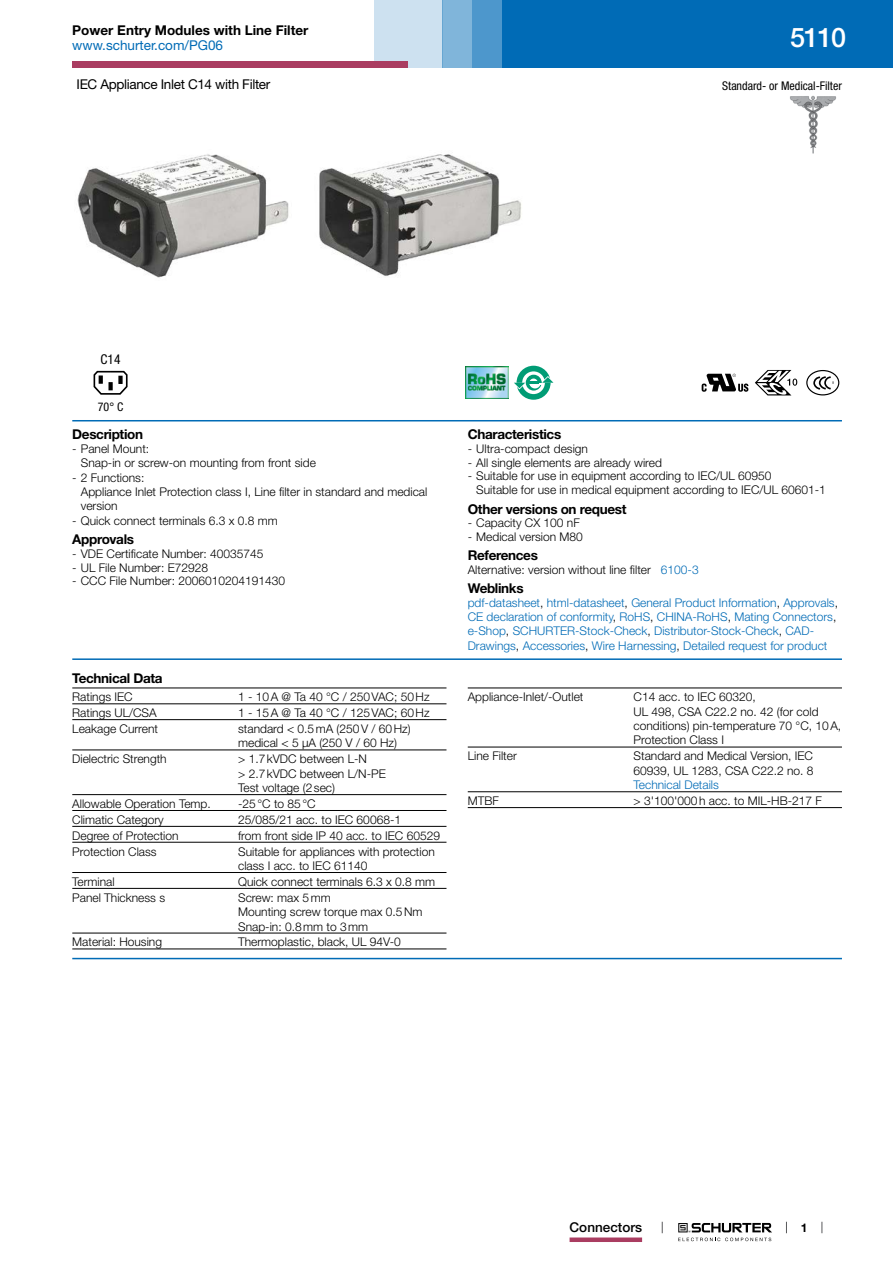
<style>
.page{position:relative;width:893px;height:1263px;background:#fff}
.page>*{position:absolute;margin:0;border:0;box-sizing:border-box;transform-origin:0 0}
.t1{font:500 27px "Helvetica Neue LT";color:#fff}
.t2{font:700 13.5px "Helvetica Neue LT";letter-spacing:-.025em;color:#000}
.t3{font:700 13.5px "Helvetica Neue LT";color:#000}
.t4{font:13.5px "Helvetica Neue LT";letter-spacing:-.025em;color:#000}
.t5{font:13.5px "Helvetica Neue LT";color:#006bb6}
.t6{font:500 13.5px "Helvetica Neue LT";color:#000}
.t7{font:condensed 13.5px "Helvetica Neue LT";color:#000}
.t8{font:300 12px/14.4px "Helvetica Neue LT";color:#000}
.t9{font:300 12px/14.4px "Helvetica Neue LT";color:#006bb6}
.t10{font:condensed 12px "Helvetica Neue LT";color:#000}
.t11{font:700 12px "Helvetica Neue LT";color:#000}
.s1{color:#006bb6}
.s2{color:#000}
</style>
<div class="page">
<svg style="left:678px;top:1223px;width:94px;height:18px"></svg>
<div style="left:502px;top:0;width:391px;height:68px;background:#006bb6"></div>
<div style="left:442px;top:0;width:30px;height:68px;background:#80b5da"></div>
<div style="left:472px;top:0;width:30px;height:68px;background:#4d97cc"></div>
<div style="left:374px;top:0;width:68px;height:68px;background:#cde1f0"></div>
<div style="left:72px;top:62px;width:336px;height:6px;background:#aa3d61"></div>
<div style="left:570px;top:1237px;width:72px;height:5px;background:#aa3d61"></div>
<img style="left:77px;top:154px;width:212px;height:124px">
<img style="left:319px;top:154px;width:202px;height:122px">
<img style="left:790px;top:95px;width:46px;height:59px">
<img style="left:466px;top:367px;width:42px;height:31px">
<div style="left:517px;top:366px;width:34px;height:34px;background:#009c75;border-radius:50%"></div>
<svg style="left:522px;top:371px;width:23px;height:23px"></svg>
<svg style="left:526px;top:375px;width:16px;height:16px"></svg>
<svg style="left:514px;top:375px;width:40px;height:14px"></svg>
<svg style="left:702px;top:374px;width:46px;height:18px"></svg>
<svg style="left:755px;top:370px;width:42px;height:25px"></svg>
<div style="left:806px;top:370px;width:33px;height:25px;border:1px solid #000;border-radius:50%"></div>
<svg style="left:813px;top:376px;width:21px;height:14px"></svg>
<svg style="left:94px;top:371px;width:34px;height:24px"></svg>
<hr style="left:72px;top:420px;width:770px;height:1px;background:#006bb6">
<hr style="left:72px;top:658px;width:770px;height:2px;background:#006bb6">
<hr style="left:72px;top:687px;width:374px;height:1px;background:#000">
<hr style="left:72px;top:703px;width:374px;height:1px;background:#000">
<hr style="left:72px;top:719px;width:374px;height:1px;background:#000">
<hr style="left:72px;top:749px;width:374px;height:1px;background:#000">
<hr style="left:72px;top:794px;width:374px;height:1px;background:#000">
<hr style="left:72px;top:810px;width:374px;height:1px;background:#000">
<hr style="left:72px;top:826px;width:374px;height:1px;background:#000">
<hr style="left:72px;top:842px;width:374px;height:1px;background:#000">
<hr style="left:72px;top:872px;width:374px;height:1px;background:#000">
<hr style="left:72px;top:888px;width:374px;height:1px;background:#000">
<hr style="left:72px;top:933px;width:374px;height:1px;background:#000">
<hr style="left:72px;top:948px;width:374px;height:1px;background:#000">
<hr style="left:468px;top:687px;width:374px;height:1px;background:#000">
<hr style="left:468px;top:747px;width:374px;height:1px;background:#000">
<hr style="left:468px;top:791px;width:374px;height:1px;background:#000">
<hr style="left:468px;top:807px;width:374px;height:1px;background:#000">
<hr style="left:72px;top:958px;width:770px;height:1px;background:#006bb6">
<p class="t3" style="left:72px;top:22px;width:238px">Power Entry Modules with Line Filter</p>
<p class="t5" style="left:72px;top:37px;width:152px">www.schurter.com/PG06</p>
<h1 class="t1" style="left:790px;top:21px;width:57px">5110</h1>
<p class="t4" style="left:77px;top:76px;width:195px">IEC Appliance Inlet C14 with Filter</p>
<p class="t10" style="left:722px;top:79px;width:121px">Standard- or Medical-Filter</p>
<p class="t7" style="left:101px;top:351px;width:21px">C14</p>
<p class="t10" style="left:98px;top:400px;width:27px">70° C</p>
<p class="t2" style="left:72px;top:426px;width:72px">Description</p>
<p class="t8" style="left:81px;top:441px;width:237px;text-indent:-9px">- Panel Mount:<br>Snap-in or screw-on mounting from front side</p>
<p class="t8" style="left:81px;top:470px;width:348px;text-indent:-9px">- 2 Functions:<br>Appliance Inlet Protection class I, Line filter in standard and medical version</p>
<p class="t8" style="left:72px;top:513px;width:207px">- Quick connect terminals 6.3 x 0.8 mm</p>
<p class="t2" style="left:72px;top:531px;width:63px">Approvals</p>
<p class="t8" style="left:72px;top:546px;width:193px">- VDE Certificate Number: 40035745</p>
<p class="t8" style="left:72px;top:560px;width:137px">- UL File Number: E72928</p>
<p class="t8" style="left:72px;top:574px;width:214px">- CCC File Number: 2006010204191430</p>
<p class="t2" style="left:72px;top:670px;width:92px">Technical Data</p>
<p class="t8" style="left:72px;top:689px;width:62px">Ratings IEC</p>
<p class="t8" style="left:238px;top:689px;width:193px">1 - 10A @ Ta 40 °C / 250VAC; 50Hz</p>
<p class="t8" style="left:72px;top:705px;width:86px">Ratings UL/CSA</p>
<p class="t8" style="left:238px;top:705px;width:193px">1 - 15A @ Ta 40 °C / 125VAC; 60Hz</p>
<p class="t8" style="left:72px;top:721px;width:87px">Leakage Current</p>
<p class="t8" style="left:238px;top:721px;width:174px">standard &lt; 0.5mA (250V / 60Hz) medical &lt; 5 µA (250 V / 60 Hz)</p>
<p class="t8" style="left:72px;top:751px;width:96px">Dielectric Strength</p>
<p class="t8" style="left:238px;top:751px;width:149px">&gt; 1.7kVDC between L-N<br>&gt; 2.7kVDC between L/N-PE<br>Test voltage (2sec)</p>
<p class="t8" style="left:72px;top:796px;width:140px">Allowable Operation Temp.</p>
<p class="t8" style="left:238px;top:796px;width:79px">-25°C to 85°C</p>
<p class="t8" style="left:72px;top:812px;width:93px">Climatic Category</p>
<p class="t8" style="left:238px;top:812px;width:164px">25/085/21 acc. to IEC 60068-1</p>
<p class="t8" style="left:72px;top:828px;width:108px">Degree of Protection</p>
<p class="t8" style="left:238px;top:828px;width:203px">from front side IP 40 acc. to IEC 60529</p>
<p class="t8" style="left:72px;top:844px;width:86px">Protection Class</p>
<p class="t8" style="left:238px;top:844px;width:198px">Suitable for appliances with protection class I acc. to IEC 61140</p>
<p class="t8" style="left:72px;top:874px;width:44px">Terminal</p>
<p class="t8" style="left:238px;top:874px;width:199px">Quick connect terminals 6.3 x 0.8 mm</p>
<p class="t8" style="left:72px;top:890px;width:94px">Panel Thickness s</p>
<p class="t8" style="left:238px;top:890px;width:186px">Screw: max 5mm<br>Mounting screw torque max 0.5Nm<br>Snap-in: 0.8mm to 3mm</p>
<p class="t8" style="left:72px;top:935px;width:91px">Material: Housing</p>
<p class="t8" style="left:238px;top:935px;width:164px">Thermoplastic, black, UL 94V-0</p>
<p class="t2" style="left:468px;top:426px;width:95px">Characteristics</p>
<p class="t8" style="left:468px;top:441px;width:122px">- Ultra-compact design</p>
<p class="t8" style="left:468px;top:455px;width:196px">- All single elements are already wired</p>
<p class="t8" style="left:476px;top:469px;width:351px;line-height:13.8px;text-indent:-9px">- Suitable for use in equipment according to IEC/UL 60950<br>Suitable for use in medical equipment according to IEC/UL 60601-1</p>
<p class="t2" style="left:468px;top:500px;width:160px">Other versions on request</p>
<p class="t8" style="left:468px;top:515px;width:114px">- Capacity CX 100 nF</p>
<p class="t8" style="left:468px;top:529px;width:117px">- Medical version M80</p>
<p class="t2" style="left:468px;top:547px;width:72px">References</p>
<p class="t8" style="left:468px;top:562px;width:232px">Alternative: version without line filter <span class="s1">6100-3</span></p>
<p class="t2" style="left:468px;top:580px;width:57px">Weblinks</p>
<p class="t9" style="left:468px;top:595px;width:372px">pdf-datasheet<span class="s2">,</span> html-datasheet<span class="s2">,</span> General Product Information<span class="s2">,</span> Approvals<span class="s2">, </span>CE declaration of conformity<span class="s2">,</span> RoHS<span class="s2">,</span> CHINA-RoHS<span class="s2">,</span> Mating Connectors<span class="s2">, </span>e-Shop<span class="s2">,</span> SCHURTER-Stock-Check<span class="s2">,</span> Distributor-Stock-Check<span class="s2">,</span> CAD-Drawings<span class="s2">,</span> Accessories<span class="s2">,</span> Wire Harnessing<span class="s2">,</span> Detailed request for product</p>
<p class="t8" style="left:468px;top:689px;width:117px">Appliance-Inlet/-Outlet</p>
<p class="t8" style="left:634px;top:689px;width:209px">C14 acc. to IEC 60320,<br>UL 498, CSA C22.2 no. 42 (for cold conditions) pin-temperature 70 °C, 10A,<br>Protection Class I</p>
<p class="t8" style="left:468px;top:749px;width:51px">Line Filter</p>
<p class="t8" style="left:634px;top:749px;width:181px">Standard and Medical Version, IEC<br>60939, UL 1283, CSA C22.2 no. 8</p>
<p class="t9" style="left:634px;top:777px;width:87px">Technical Details</p>
<p class="t8" style="left:468px;top:793px;width:33px">MTBF</p>
<p class="t8" style="left:634px;top:793px;width:190px">&gt; 3'100'000h acc. to MIL-HB-217 F</p>
<p class="t6" style="left:570px;top:1219px;width:74px">Connectors</p>
<p class="t11" style="left:801px;top:1220px;width:8px">1</p>
</div>
